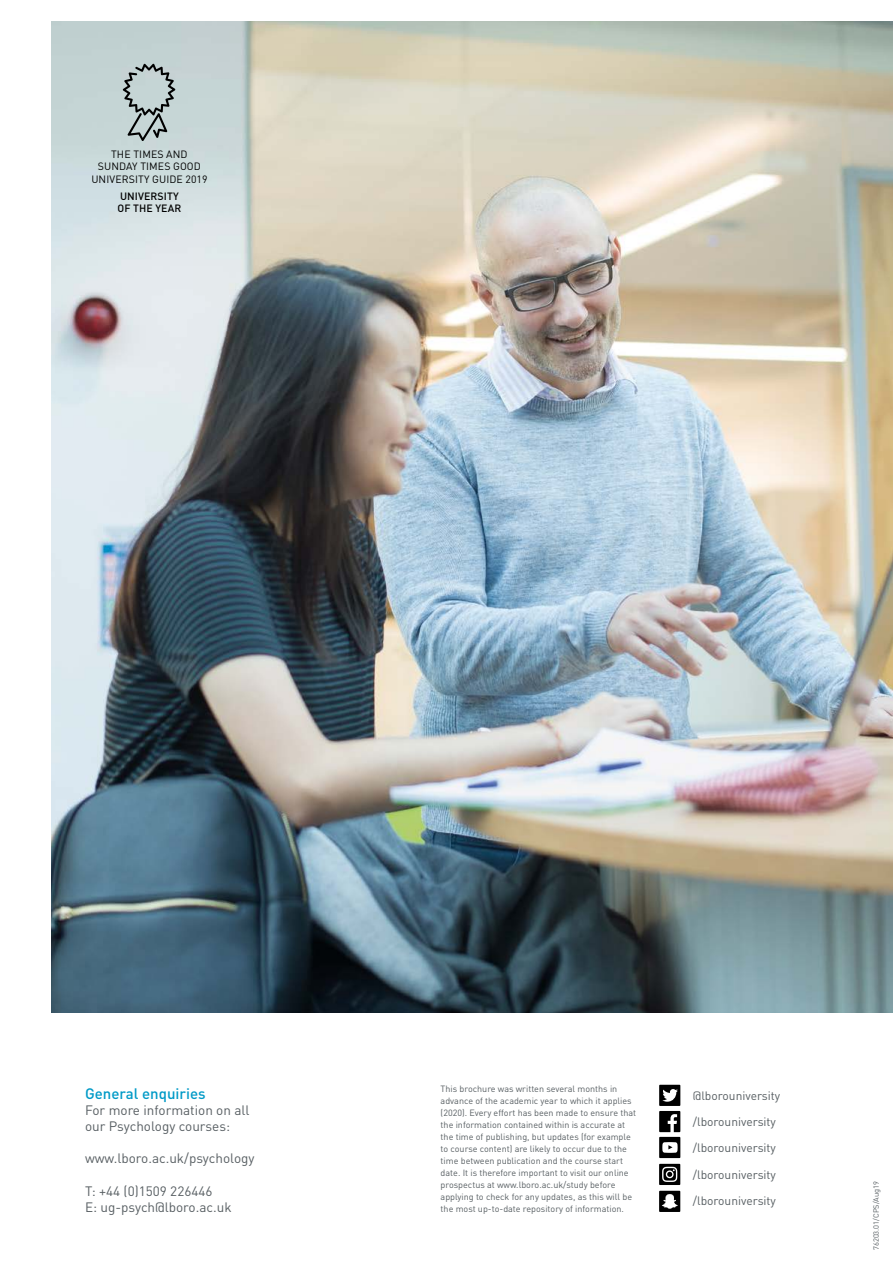
<style>
.page{position:relative;width:893px;height:1263px;background:#fff}
.page>*{position:absolute;margin:0;border:0;box-sizing:border-box;transform-origin:0 0}
.t1{font:500 15px "DINOT";color:#009ac7}
.t2{font:13.5px/16.2px "DINOT";color:#575e62}
.t3{font:12px/26.1px "DINOT";color:#575e62}
.t4{font:10.5px/12.6px "DINOT";letter-spacing:.01em;color:#000;text-align:center}
.t5{font:500 10.5px/12.6px "DINOT";letter-spacing:.01em;color:#000}
.t6{font:9px/12px "DINOT";color:#575e62}
.t7{font:7.5px "DINOT";color:#575e62}
</style>
<div class="page">
<div style="left:659px;top:1085px;width:21px;height:21px;background:#000"></div>
<div style="left:659px;top:1164px;width:21px;height:21px;background:#000"></div>
<svg style="left:662px;top:1167px;width:15px;height:15px"></svg>
<svg style="left:659px;top:1111px;width:21px;height:21px"></svg>
<svg style="left:662px;top:1089px;width:16px;height:13px"></svg>
<div style="left:659px;top:1137px;width:21px;height:21px;background:#000"></div>
<svg style="left:662px;top:1142px;width:16px;height:11px"></svg>
<div style="left:659px;top:1191px;width:21px;height:21px;background:#000"></div>
<svg style="left:662px;top:1194px;width:15px;height:15px"></svg>
<img style="left:51px;top:21px;width:842px;height:991px">
<svg style="left:123px;top:64px;width:52px;height:77px"></svg>
<p class="t4" style="left:91px;top:147px;width:118px">THE TIMES AND<br>SUNDAY TIMES GOOD<br>UNIVERSITY GUIDE 2019</p>
<p class="t5" style="left:118px;top:189px;width:65px">UNIVERSITY<br>OF THE YEAR</p>
<p class="t6" style="left:441px;top:1082px;width:197px">This brochure was written several months in advance of the academic year to which it applies (2020). Every effort has been made to ensure that the information contained within is accurate at the time of publishing, but updates (for example to course content) are likely to occur due to the time between publication and the course start date. It is therefore important to visit our online prospectus at www.lboro.ac.uk/study before applying to check for any updates, as this will be the most up-to-date repository of information.</p>
<h1 class="t1" style="left:85px;top:1083px;width:122px">General enquiries</h1>
<h2 class="t2" style="left:85px;top:1101px;width:166px">For more information on all our Psychology courses:</h2>
<h2 class="t2" style="left:85px;top:1150px;width:171px">www.lboro.ac.uk/psychology</h2>
<h2 class="t2" style="left:85px;top:1182px;width:148px">T: +44 (0)1509 226446<br>E: ug-psych@lboro.ac.uk</h2>
<p class="t7" style="left:871px;top:1250px;width:71px;rotate:-90deg">76203.01/CPS/Aug19</p>
<h3 class="t3" style="left:693px;top:1082px;width:89px">@lborouniversity /lborouniversity /lborouniversity</h3>
<h3 class="t3" style="left:693px;top:1161px;width:85px">/lborouniversity</h3>
<h3 class="t3" style="left:693px;top:1188px;width:85px">/lborouniversity</h3>
</div>
